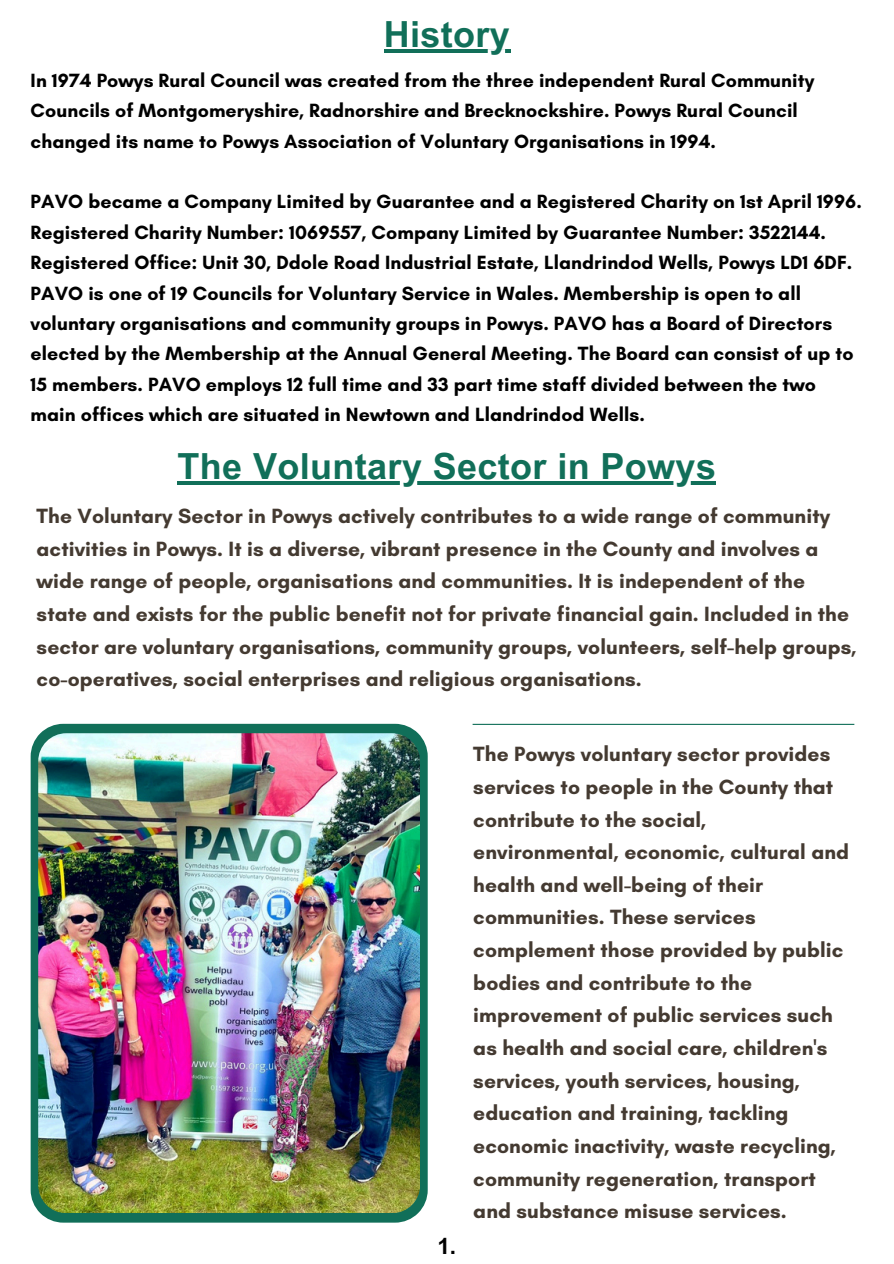
<style>
.page{position:relative;width:894px;height:1264px;background:#fff}
.page>*{position:absolute;margin:0;border:0;box-sizing:border-box;transform-origin:0 0}
.t1{font:700 36px "Arial MT Pro";letter-spacing:.01em;color:#116f59}
.t2{font:700 22.5px "Arial MT Pro";color:#000}
.t3{font:700 21px/32.7px "Glacial Indifference";letter-spacing:.005em;color:#443a31}
.t4{font:700 19.5px/30.3px "Glacial Indifference";letter-spacing:.005em;color:#000}
</style>
<div class="page">
<svg style="left:31px;top:723px;width:396px;height:499px;background:#267b64"></svg>
<img style="left:38px;top:733px;width:382px;height:479px;border-radius:28px">
<hr style="left:472px;top:723px;width:382px;height:2px;background:#116f59">
<hr style="left:177px;top:481px;width:539px;height:3px;background:#116f59">
<hr style="left:383px;top:50px;width:127px;height:3px;background:#116f59">
<h1 class="t1" style="left:383px;top:14px;width:128px">History</h1>
<p class="t4" style="left:31px;top:65px;width:785px">In 1974 Powys Rural Council was created from the three independent Rural Community<br>Councils of Montgomeryshire, Radnorshire and Brecknockshire. Powys Rural Council changed its name to Powys Association of Voluntary Organisations in 1994.</p>
<p class="t4" style="left:31px;top:186px;width:832px">PAVO became a Company Limited by Guarantee and a Registered Charity on 1st April 1996.<br>Registered Charity Number: 1069557, Company Limited by Guarantee Number: 3522144.<br>Registered Office: Unit 30, Ddole Road Industrial Estate, Llandrindod Wells, Powys LD1 6DF.<br>PAVO is one of 19 Councils for Voluntary Service in Wales. Membership is open to all voluntary organisations and community groups in Powys. PAVO has a Board of Directors elected by the Membership at the Annual General Meeting. The Board can consist of up to 15 members. PAVO employs 12 full time and 33 part time staff divided between the two main offices which are situated in Newtown and Llandrindod Wells.</p>
<h1 class="t1" style="left:177px;top:445px;width:539px">The Voluntary Sector in Powys</h1>
<p class="t3" style="left:37px;top:499px;width:821px">The Voluntary Sector in Powys actively contributes to a wide range of community activities in Powys. It is a diverse, vibrant presence in the County and involves a wide range of people, organisations and communities. It is independent of the state and exists for the public benefit not for private financial gain. Included in the sector are voluntary organisations, community groups, volunteers, self-help groups, co-operatives, social enterprises and religious organisations.</p>
<p class="t2" style="left:437px;top:1233px;width:20px">1.</p>
<p class="t3" style="left:473px;top:737px;width:377px">The Powys voluntary sector provides services to people in the County that contribute to the social, environmental, economic, cultural and health and well-being of their communities. These services complement those provided by public bodies and contribute to the improvement of public services such as health and social care, children's services, youth services, housing, education and training, tackling economic inactivity, waste recycling, community regeneration, transport and substance misuse services.</p>
</div>
